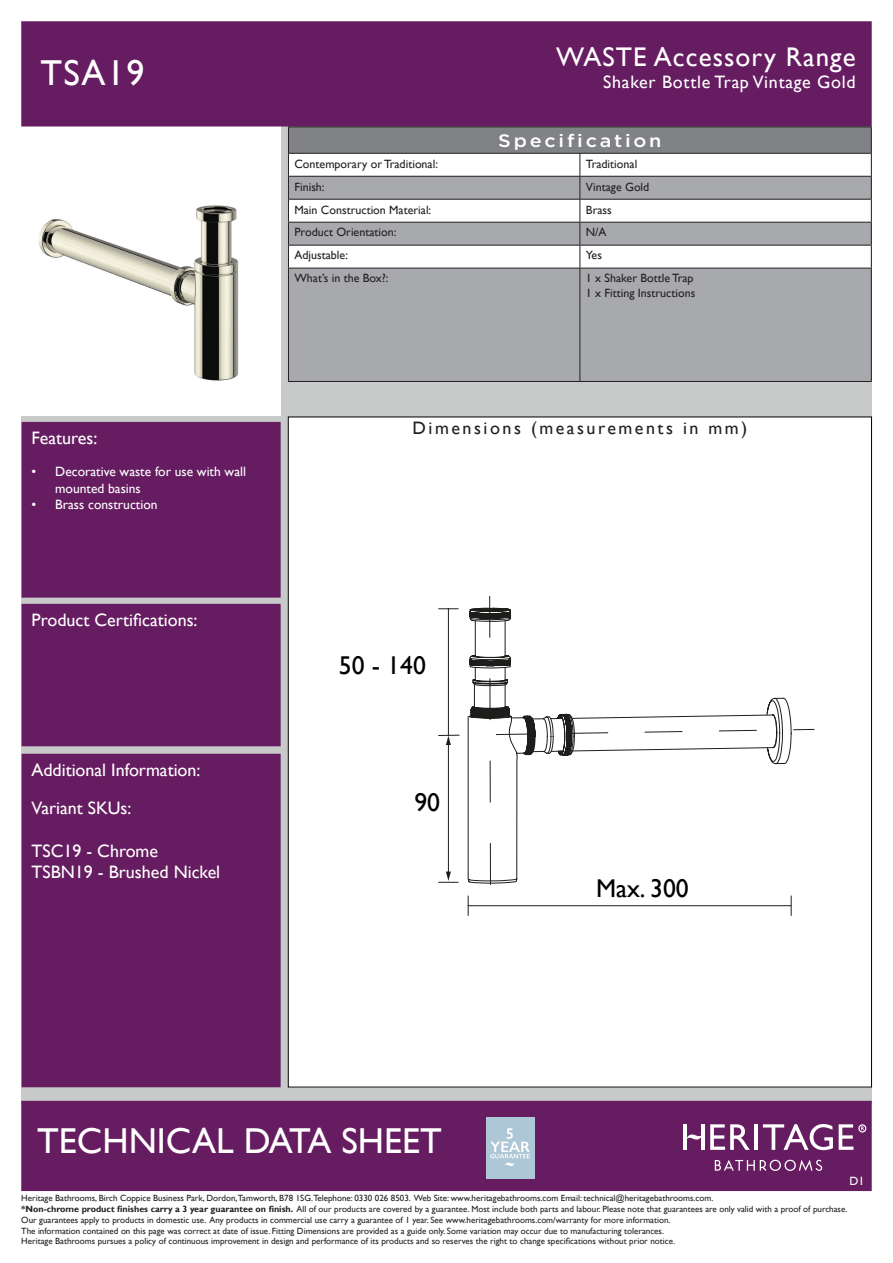
<style>
.page{position:relative;width:893px;height:1263px;background:#fff}
.page>*{position:absolute;margin:0;border:0;box-sizing:border-box;transform-origin:0 0}
.t1{font:36px "Gill Sans";color:#fff}
.t2{font:27px "Gill Sans";letter-spacing:.04em;color:#fff}
.t3{font:25.8px "Gill Sans";color:#000}
.t4{font:18px/37.3px "Gill Sans";color:#fff}
.t5{font:18px "Gill Sans";letter-spacing:.14em;color:#231f20}
.t6{font:18px "Gill Sans";letter-spacing:.04em;color:#fff}
.t7{font:500 18px "Gotham";letter-spacing:.14em;color:#fff;scale:1.1 1}
.t8{font:13.5px/16.2px "Gill Sans";color:#fff}
.t9{font:12px "Gill Sans";color:#231f20}
.t10{font:12px "Gill Sans";color:#fff}
.t11{font:9px/10.8px "Gill Sans";color:#231f20}
.s1{font-weight:700}
</style>
<div class="page">
<div style="left:21px;top:126px;width:851px;height:977px;background:#c8c9c9"></div>
<div style="left:288px;top:417px;width:583px;height:670px;background:#fff"></div>
<svg style="left:469px;top:607px;width:323px;height:157px"></svg>
<svg style="left:468px;top:680px;width:310px;height:204px"></svg>
<hr style="left:468px;top:716px;width:1px;height:163px;background:#1d1d1b">
<svg style="left:794px;top:729px;width:20px;height:1px"></svg>
<svg style="left:489px;top:595px;width:287px;height:290px"></svg>
<svg style="left:468px;top:896px;width:1px;height:19px"></svg>
<svg style="left:791px;top:896px;width:1px;height:19px"></svg>
<hr style="left:468px;top:905px;width:323px;height:1px;background:#1d1d1b">
<hr style="left:448px;top:743px;width:1px;height:130px;background:#1d1d1b">
<svg style="left:439px;top:871px;width:19px;height:12px"></svg>
<svg style="left:439px;top:735px;width:20px;height:10px"></svg>
<svg style="left:439px;top:608px;width:19px;height:1px"></svg>
<hr style="left:448px;top:608px;width:1px;height:128px;background:#1d1d1b">
<img style="left:21px;top:126px;width:260px;height:290px">
<div style="left:22px;top:423px;width:258px;height:174px;background:#661c60"></div>
<div style="left:22px;top:422px;width:259px;height:176px;border:2px solid #661c60"></div>
<div style="left:22px;top:605px;width:258px;height:140px;background:#661c60"></div>
<div style="left:22px;top:604px;width:259px;height:142px;border:2px solid #661c60"></div>
<div style="left:22px;top:754px;width:258px;height:332px;background:#661c60"></div>
<div style="left:22px;top:754px;width:259px;height:333px;border:2px solid #661c60"></div>
<div style="left:21px;top:21px;width:851px;height:105px;background:#661c60;border:2px solid #661c60"></div>
<div style="left:21px;top:1101px;width:851px;height:90px;background:#661c60"></div>
<svg style="left:715px;top:1160px;width:107px;height:11px"></svg>
<svg style="left:710px;top:1124px;width:40px;height:26px"></svg>
<hr style="left:754px;top:1124px;width:4px;height:26px;background:#fff">
<svg style="left:763px;top:1124px;width:70px;height:26px"></svg>
<svg style="left:687px;top:1134px;width:14px;height:5px"></svg>
<hr style="left:701px;top:1124px;width:4px;height:26px;background:#fff">
<hr style="left:683px;top:1124px;width:4px;height:26px;background:#fff">
<svg style="left:839px;top:1124px;width:27px;height:26px"></svg>
<div style="left:288px;top:127px;width:583px;height:26px;background:#808285"></div>
<div style="left:289px;top:154px;width:582px;height:22px;background:#fff"></div>
<svg style="left:289px;top:177px;width:582px;height:204px;background:#b9babd"></svg>
<hr style="left:288px;top:176px;width:292px;height:1px;background:#231f20">
<hr style="left:580px;top:176px;width:292px;height:1px;background:#231f20">
<hr style="left:288px;top:199px;width:292px;height:1px;background:#231f20">
<hr style="left:580px;top:199px;width:292px;height:1px;background:#231f20">
<hr style="left:288px;top:222px;width:292px;height:1px;background:#231f20">
<hr style="left:580px;top:222px;width:292px;height:1px;background:#231f20">
<hr style="left:288px;top:245px;width:292px;height:1px;background:#231f20">
<hr style="left:580px;top:245px;width:292px;height:1px;background:#231f20">
<svg style="left:579px;top:154px;width:1px;height:114px"></svg>
<hr style="left:288px;top:268px;width:292px;height:1px;background:#231f20">
<hr style="left:288px;top:268px;width:1px;height:113px;background:#231f20">
<hr style="left:580px;top:268px;width:292px;height:1px;background:#231f20">
<hr style="left:579px;top:268px;width:1px;height:113px;background:#231f20">
<hr style="left:871px;top:268px;width:1px;height:113px;background:#231f20">
<hr style="left:288px;top:381px;width:292px;height:1px;background:#231f20">
<hr style="left:580px;top:381px;width:292px;height:1px;background:#231f20">
<hr style="left:288px;top:126px;width:292px;height:1px;background:#231f20">
<svg style="left:288px;top:127px;width:1px;height:141px"></svg>
<hr style="left:580px;top:126px;width:292px;height:1px;background:#231f20">
<svg style="left:871px;top:127px;width:1px;height:141px"></svg>
<hr style="left:288px;top:153px;width:292px;height:1px;background:#231f20">
<hr style="left:580px;top:153px;width:292px;height:1px;background:#231f20">
<div style="left:486px;top:1117px;width:49px;height:61px;background:#adc7d6"></div>
<svg style="left:490px;top:1128px;width:40px;height:38px"></svg>
<p class="t1" style="left:40px;top:52px;width:106px">TSA19</p>
<p class="t4" style="left:32px;top:420px;width:67px">Features:</p>
<p class="t8" style="left:55px;top:464px;width:192px;text-indent:-24px">• Decorative waste for use with wall mounted basins</p>
<p class="t8" style="left:32px;top:496px;width:127px">• Brass construction</p>
<p class="t4" style="left:32px;top:602px;width:167px">Product Certifications:</p>
<p class="t4" style="left:32px;top:752px;width:170px">Additional Information:<br>Variant SKUs:</p>
<p class="t4" style="left:32px;top:832px;width:128px">TSC19 - Chrome</p>
<p class="t4" style="left:32px;top:854px;width:190px">TSBN19 - Brushed Nickel</p>
<p class="t2" style="left:556px;top:41px;width:301px">WASTE Accessory Range</p>
<p class="t6" style="left:603px;top:71px;width:254px">Shaker Bottle Trap Vintage Gold</p>
<p class="t7" style="left:498px;top:129px;width:150px">Specification</p>
<p class="t9" style="left:294px;top:157px;width:145px">Contemporary or Traditional:</p>
<p class="t9" style="left:586px;top:157px;width:53px">Traditional</p>
<p class="t9" style="left:294px;top:180px;width:32px">Finish:</p>
<p class="t9" style="left:586px;top:180px;width:65px">Vintage Gold</p>
<p class="t9" style="left:294px;top:202px;width:138px">Main Construction Material:</p>
<p class="t9" style="left:586px;top:202px;width:27px">Brass</p>
<p class="t9" style="left:294px;top:225px;width:103px">Product Orientation:</p>
<p class="t9" style="left:586px;top:225px;width:22px">N/A</p>
<p class="t9" style="left:294px;top:248px;width:55px">Adjustable:</p>
<p class="t9" style="left:586px;top:248px;width:18px">Yes</p>
<p class="t9" style="left:294px;top:271px;width:96px">What’s in the Box?:</p>
<p class="t9" style="left:586px;top:271px;width:109px">1 x Shaker Bottle Trap</p>
<p class="t9" style="left:586px;top:286px;width:111px">1 x Fitting Instructions</p>
<p class="t5" style="left:413px;top:417px;width:336px">Dimensions (measurements in mm)</p>
<p class="t3" style="left:339px;top:650px;width:88px">50 - 140</p>
<p class="t3" style="left:414px;top:787px;width:27px">90</p>
<p class="t3" style="left:596px;top:873px;width:94px">Max. 300</p>
<p class="t1" style="left:37px;top:1120px;width:406px">TECHNICAL DATA SHEET</p>
<p class="t10" style="left:849px;top:1173px;width:16px">D1</p>
<p class="t11" style="left:21px;top:1193px;width:828px">Heritage Bathrooms, Birch Coppice Business Park, Dordon,Tamworth, B78 1SG.Telephone: 0330 026 8503. Web Site: www.heritagebathrooms.com Email: technical@heritagebathrooms.com.<br><span class="s1">*Non-chrome product finishes carry a 3 year guarantee on finish.</span> All of our products are covered by a guarantee. Most include both parts and labour. Please note that guarantees are only valid with a proof of purchase.<br>Our guarantees apply to products in domestic use. Any products in commercial use carry a guarantee of 1 year. See www.heritagebathrooms.com/warranty for more information.<br>The information contained on this page was correct at date of issue. Fitting Dimensions are provided as a guide only. Some variation may occur due to manufacturing tolerances.<br>Heritage Bathrooms pursues a policy of continuous improvement in design and performance of its products and so reserves the right to change specifications without prior notice.</p>
</div>
